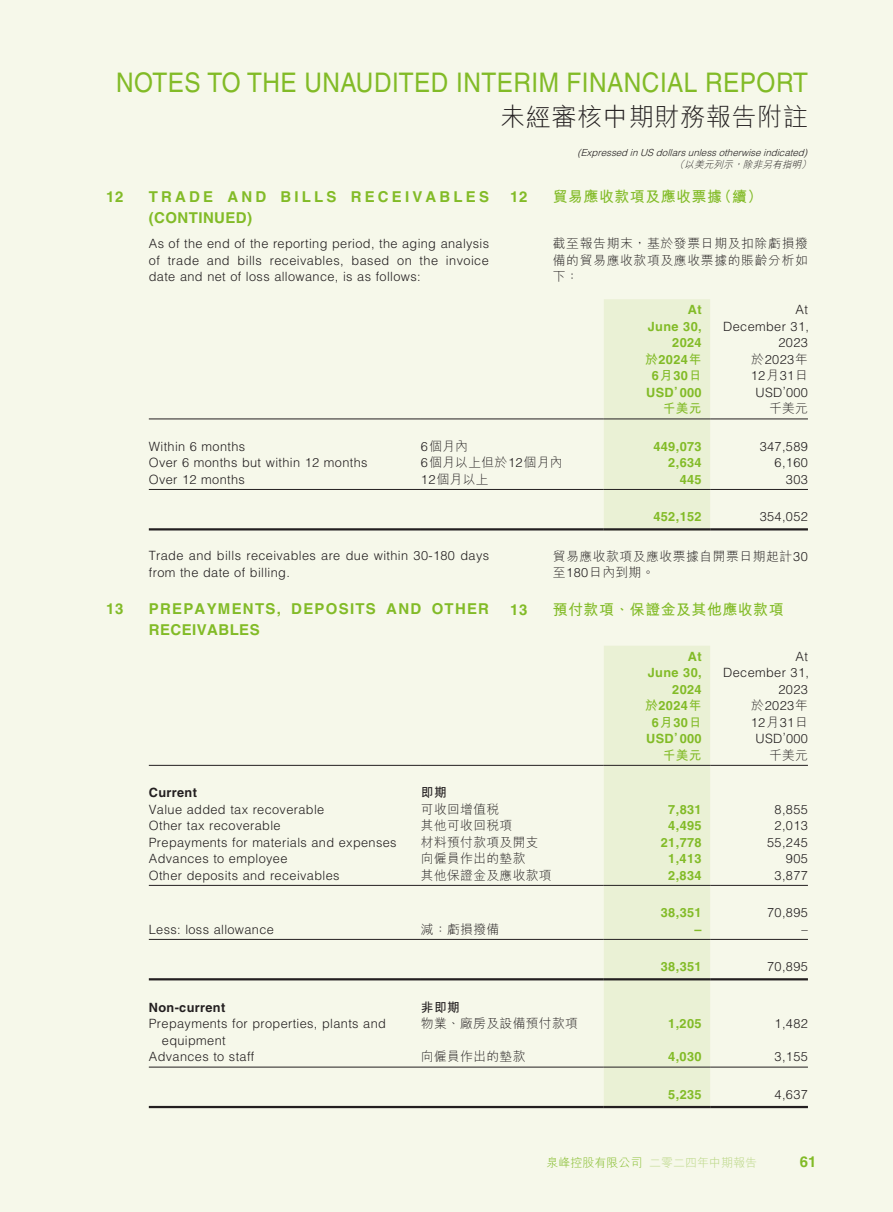
<style>
.page{position:relative;width:893px;height:1212px;background:#f6f8ea}
.page>*{position:absolute;margin:0;border:0;box-sizing:border-box;transform-origin:0 0}
.t1{font:27px "Helvetica LT Std";letter-spacing:.02em;color:#82bb27;scale:.9 1}
.t2{font:300 25.2px "M Hei HK";letter-spacing:.02em;color:#231f20}
.t3{font:700 15px/21px "Helvetica LT Std";letter-spacing:.085em;color:#82bb27}
.t4{font:700 15px/21px "Helvetica LT Std";letter-spacing:.21em;color:#82bb27}
.t5{font:700 15px "M Hei HK";letter-spacing:.03em;color:#82bb27}
.t6{font:300 12.75px/16.5px "Helvetica LT Std";letter-spacing:.03em;color:#231f20}
.t7{font:300 12.75px/16.5px "M Hei HK";letter-spacing:.03em;color:#231f20;text-align:justify}
.t8{font:700 12.75px/16.5px "Helvetica LT Std";letter-spacing:.03em;color:#82bb27;text-align:right}
.t9{font:700 12.75px "Helvetica LT Std";letter-spacing:.03em;color:#231f20}
.t10{font:700 12.75px "M Hei HK";letter-spacing:.03em;color:#82bb27}
.t11{font:700 12.75px "M Hei HK";color:#231f20}
.t12{font:300 12px "M Hei HK";color:#b9d683}
.t13{font:italic 300 9.75px "Helvetica LT Std";color:#231f20}
.t14{font:italic 300 9.75px "M Hei HK";color:#231f20}
.s1{font-family:"M Hei HK"}
.s2{font-family:"Helvetica LT Std"}
.s3{color:#82bb27}
</style>
<div class="page">
<div style="left:604px;top:299px;width:106px;height:229px;background:#eaf1d5"></div>
<hr style="left:149px;top:418px;width:272px;height:1px;background:#231f20">
<hr style="left:421px;top:418px;width:183px;height:1px;background:#231f20">
<hr style="left:604px;top:418px;width:106px;height:1px;background:#231f20">
<hr style="left:710px;top:418px;width:98px;height:1px;background:#231f20">
<hr style="left:149px;top:489px;width:272px;height:1px;background:#231f20">
<hr style="left:421px;top:489px;width:183px;height:1px;background:#231f20">
<hr style="left:604px;top:489px;width:106px;height:1px;background:#231f20">
<hr style="left:710px;top:489px;width:98px;height:1px;background:#231f20">
<hr style="left:149px;top:528px;width:272px;height:2px;background:#231f20">
<hr style="left:421px;top:528px;width:183px;height:2px;background:#231f20">
<hr style="left:604px;top:528px;width:106px;height:2px;background:#231f20">
<hr style="left:710px;top:528px;width:98px;height:2px;background:#231f20">
<div style="left:604px;top:646px;width:106px;height:460px;background:#eaf1d5"></div>
<hr style="left:149px;top:765px;width:272px;height:1px;background:#231f20">
<hr style="left:421px;top:765px;width:183px;height:1px;background:#231f20">
<hr style="left:604px;top:765px;width:106px;height:1px;background:#231f20">
<hr style="left:710px;top:765px;width:98px;height:1px;background:#231f20">
<hr style="left:149px;top:885px;width:272px;height:1px;background:#231f20">
<hr style="left:421px;top:885px;width:183px;height:1px;background:#231f20">
<hr style="left:604px;top:885px;width:106px;height:1px;background:#231f20">
<hr style="left:710px;top:885px;width:98px;height:1px;background:#231f20">
<hr style="left:149px;top:939px;width:272px;height:1px;background:#231f20">
<hr style="left:421px;top:939px;width:183px;height:1px;background:#231f20">
<hr style="left:604px;top:939px;width:106px;height:1px;background:#231f20">
<hr style="left:710px;top:939px;width:98px;height:1px;background:#231f20">
<hr style="left:149px;top:978px;width:272px;height:2px;background:#231f20">
<hr style="left:421px;top:978px;width:183px;height:2px;background:#231f20">
<hr style="left:604px;top:978px;width:106px;height:2px;background:#231f20">
<hr style="left:710px;top:978px;width:98px;height:2px;background:#231f20">
<hr style="left:149px;top:1067px;width:272px;height:1px;background:#231f20">
<hr style="left:421px;top:1067px;width:183px;height:1px;background:#231f20">
<hr style="left:604px;top:1067px;width:106px;height:1px;background:#231f20">
<hr style="left:710px;top:1067px;width:98px;height:1px;background:#231f20">
<hr style="left:149px;top:1106px;width:272px;height:2px;background:#231f20">
<hr style="left:421px;top:1106px;width:183px;height:2px;background:#231f20">
<hr style="left:604px;top:1106px;width:106px;height:2px;background:#231f20">
<hr style="left:710px;top:1106px;width:98px;height:2px;background:#231f20">
<h1 class="t1" style="left:116px;top:67px;width:770px">NOTES TO THE UNAUDITED INTERIM FINANCIAL REPORT</h1>
<h2 class="t2" style="left:500px;top:104px;width:309px">未經審核中期財務報告附註</h2>
<p class="t3" style="left:106px;top:186px;width:19px">12</p>
<p class="t4" style="left:149px;top:186px;width:342px">TRADE AND BILLS RECEIVABLES (CONTINUED)</p>
<p class="t6" style="left:149px;top:235px;width:342px;text-align:justify">As of the end of the reporting period, the aging analysis of trade and bills receivables, based on the invoice date and net of loss allowance, is as follows:</p>
<p class="t13" style="left:577px;top:146px;width:234px">(ExpressedinUSdollarsunlessotherwiseindicated)</p>
<p class="t14" style="left:674px;top:159px;width:141px">（以美元列示，除非另有指明）</p>
<p class="t3" style="left:510px;top:186px;width:19px">12</p>
<p class="t5" style="left:553px;top:186px;width:211px">貿易應收款項及應收票據（續）</p>
<p class="t7" style="left:553px;top:235px;width:257px">截至報告期末，基於發票日期及扣除虧損撥備的貿易應收款項及應收票據的賬齡分析如下：</p>
<p class="t8" style="left:648px;top:301px;width:55px">At<br>June 30,<br>2024</p>
<p class="t6" style="left:723px;top:301px;width:87px;text-align:right">At<br>December 31,<br>2023</p>
<p class="t8" style="left:645px;top:351px;width:58px;text-align:center"><span class="s1">於</span>2024<span class="s1">年<br></span>6<span class="s1">月</span>30<span class="s1">日</span></p>
<p class="t6" style="left:751px;top:351px;width:59px"><span class="s1">於</span>2023<span class="s1">年<br></span>12<span class="s1">月</span>31<span class="s1">日</span></p>
<p class="t8" style="left:646px;top:384px;width:57px">USD’ 000</p>
<p class="t6" style="left:755px;top:384px;width:54px">USD’000</p>
<p class="t10" style="left:663px;top:399px;width:40px">千美元</p>
<p class="t7" style="left:769px;top:400px;width:40px">千美元</p>
<p class="t6" style="left:149px;top:438px;width:98px">Within 6 months</p>
<p class="t7" style="left:421px;top:438px;width:49px"><span class="s2">6</span>個月內</p>
<p class="t8" style="left:653px;top:438px;width:50px">449,073</p>
<p class="t6" style="left:760px;top:438px;width:50px">347,589</p>
<p class="t6" style="left:149px;top:454px;width:220px">Over 6 months but within 12 months</p>
<p class="t7" style="left:421px;top:454px;width:143px"><span class="s2">6</span>個月以上但於<span class="s2">12</span>個月內</p>
<p class="t8" style="left:668px;top:454px;width:35px">2,634</p>
<p class="t6" style="left:775px;top:454px;width:35px">6,160</p>
<p class="t6" style="left:149px;top:471px;width:98px">Over 12 months</p>
<p class="t7" style="left:421px;top:471px;width:69px"><span class="s2">12</span>個月以上</p>
<p class="t8" style="left:680px;top:471px;width:23px">445</p>
<p class="t6" style="left:786px;top:471px;width:23px">303</p>
<p class="t8" style="left:653px;top:508px;width:50px">452,152</p>
<p class="t6" style="left:760px;top:508px;width:50px">354,052</p>
<p class="t6" style="left:149px;top:547px;width:342px">Trade and bills receivables are due within 30-180 days from the date of billing.</p>
<p class="t7" style="left:553px;top:548px;width:257px">貿易應收款項及應收票據自開票日期起計<span class="s2">30</span>至<span class="s2">180</span>日內到期。</p>
<p class="t3" style="left:106px;top:598px;width:19px">13</p>
<p class="t3" style="left:149px;top:598px;width:342px">PREPAYMENTS, DEPOSITS AND OTHER<br>RECEIVABLES</p>
<p class="t3" style="left:510px;top:599px;width:19px">13</p>
<p class="t5" style="left:553px;top:598px;width:232px">預付款項、保證金及其他應收款項</p>
<p class="t8" style="left:648px;top:648px;width:55px">At<br>June 30,<br>2024</p>
<p class="t6" style="left:723px;top:648px;width:87px;text-align:right">At<br>December 31,<br>2023</p>
<p class="t8" style="left:645px;top:697px;width:58px;text-align:center"><span class="s1">於</span>2024<span class="s1">年<br></span>6<span class="s1">月</span>30<span class="s1">日</span></p>
<p class="t6" style="left:751px;top:697px;width:59px"><span class="s1">於</span>2023<span class="s1">年<br></span>12<span class="s1">月</span>31<span class="s1">日</span></p>
<p class="t8" style="left:646px;top:730px;width:57px">USD’ 000</p>
<p class="t6" style="left:755px;top:730px;width:54px">USD’000</p>
<p class="t10" style="left:663px;top:746px;width:40px">千美元</p>
<p class="t7" style="left:769px;top:746px;width:40px">千美元</p>
<p class="t9" style="left:149px;top:785px;width:50px">Current</p>
<p class="t11" style="left:421px;top:783px;width:27px">即期</p>
<p class="t6" style="left:149px;top:801px;width:177px">Value added tax recoverable</p>
<p class="t7" style="left:421px;top:800px;width:80px">可收回增值稅</p>
<p class="t8" style="left:668px;top:801px;width:35px">7,831</p>
<p class="t6" style="left:775px;top:801px;width:35px">8,855</p>
<p class="t6" style="left:149px;top:817px;width:133px">Other tax recoverable</p>
<p class="t7" style="left:421px;top:817px;width:93px">其他可收回稅項</p>
<p class="t8" style="left:668px;top:817px;width:35px">4,495</p>
<p class="t6" style="left:775px;top:817px;width:35px">2,013</p>
<p class="t6" style="left:149px;top:834px;width:249px">Prepayments for materials and expenses</p>
<p class="t7" style="left:421px;top:833px;width:119px">材料預付款項及開支</p>
<p class="t8" style="left:661px;top:834px;width:42px">21,778</p>
<p class="t6" style="left:767px;top:834px;width:42px">55,245</p>
<p class="t6" style="left:149px;top:850px;width:140px">Advances to employee</p>
<p class="t7" style="left:421px;top:850px;width:106px">向僱員作出的墊款</p>
<p class="t8" style="left:668px;top:850px;width:35px">1,413</p>
<p class="t6" style="left:786px;top:850px;width:23px">905</p>
<p class="t6" style="left:149px;top:867px;width:192px">Other deposits and receivables</p>
<p class="t7" style="left:421px;top:866px;width:132px">其他保證金及應收款項</p>
<p class="t8" style="left:668px;top:867px;width:35px">2,834</p>
<p class="t6" style="left:775px;top:867px;width:35px">3,877</p>
<p class="t8" style="left:661px;top:904px;width:42px">38,351</p>
<p class="t6" style="left:767px;top:904px;width:42px">70,895</p>
<p class="t6" style="left:149px;top:921px;width:127px">Less: loss allowance</p>
<p class="t7" style="left:421px;top:920px;width:80px">減：虧損撥備</p>
<p class="t8" style="left:694px;top:921px;width:9px">–</p>
<p class="t6" style="left:801px;top:921px;width:8px">–</p>
<p class="t8" style="left:661px;top:958px;width:42px">38,351</p>
<p class="t6" style="left:767px;top:958px;width:42px">70,895</p>
<p class="t9" style="left:149px;top:999px;width:78px">Non-current</p>
<p class="t11" style="left:421px;top:998px;width:40px">非即期</p>
<p class="t6" style="left:162px;top:1015px;width:226px;text-indent:-13px">Prepayments for properties, plants and equipment</p>
<p class="t7" style="left:421px;top:1015px;width:158px">物業、廠房及設備預付款項</p>
<p class="t8" style="left:668px;top:1015px;width:35px">1,205</p>
<p class="t6" style="left:775px;top:1015px;width:35px">1,482</p>
<p class="t6" style="left:149px;top:1048px;width:107px">Advances to staff</p>
<p class="t7" style="left:421px;top:1048px;width:106px">向僱員作出的墊款</p>
<p class="t8" style="left:668px;top:1048px;width:35px">4,030</p>
<p class="t6" style="left:775px;top:1048px;width:35px">3,155</p>
<p class="t8" style="left:668px;top:1086px;width:35px">5,235</p>
<p class="t6" style="left:775px;top:1086px;width:35px">4,637</p>
<p class="t12" style="left:546px;top:1157px;width:212px"><span class="s3">泉峰控股有限公司</span> 二零二四年中期報告</p>
<p class="t3" style="left:800px;top:1151px;width:18px">61</p>
</div>
